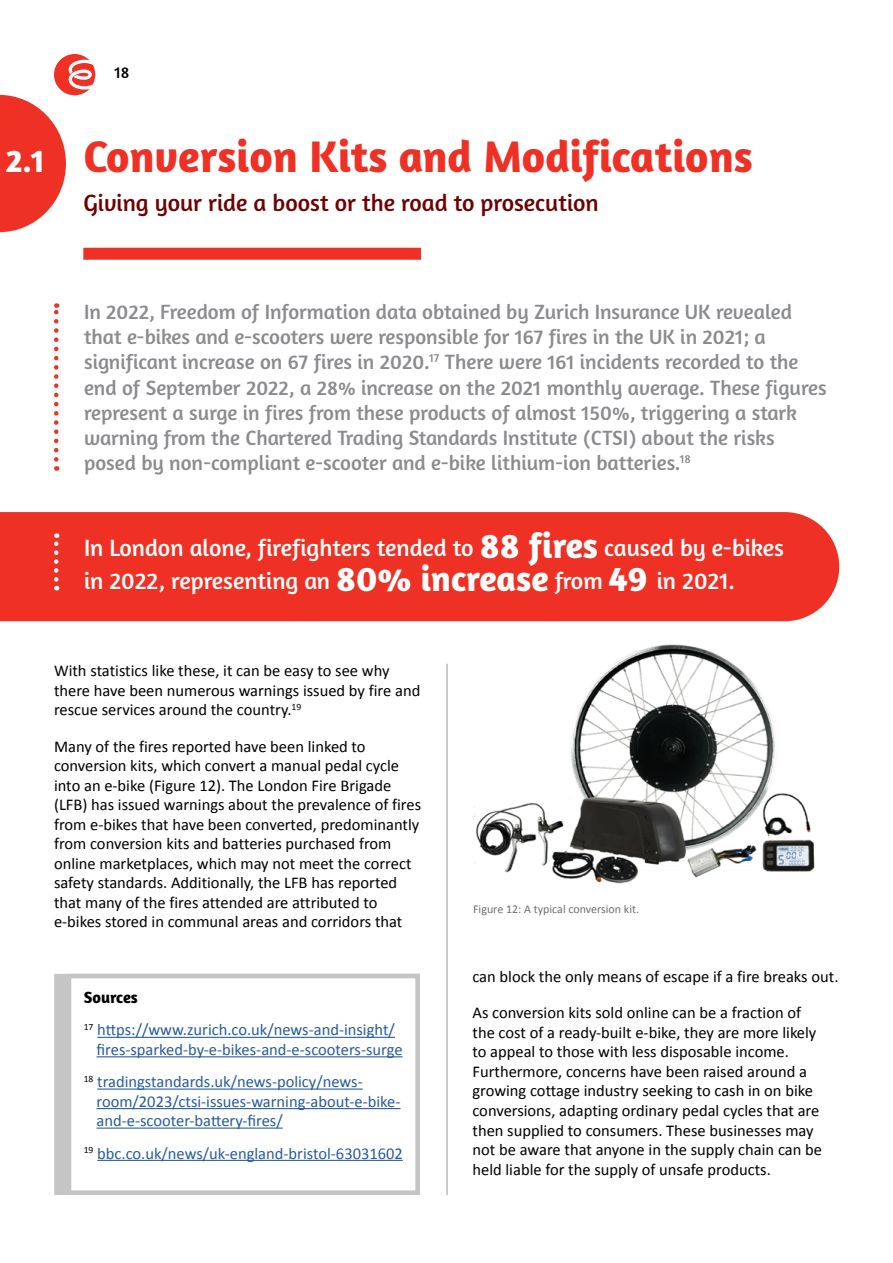
<style>
.page{position:relative;width:893px;height:1263px;background:#fff}
.page>*{position:absolute;margin:0;border:0;box-sizing:border-box;transform-origin:0 0}
.t1{font:700 45px "Amaranth";color:#ee3124}
.t2{font:700 33px "Amaranth";color:#fff}
.t3{font:24px/33px "Amaranth";color:#fff}
.t4{font:24px "Amaranth";color:#6f0000}
.t5{font:21px/25.2px "Amaranth";color:#8a8b8e}
.t6{font:16.5px/19.5px "Calibri";color:#000}
.t7{font:16.5px/19.5px "Calibri";color:#275b9b}
.t8{font:700 16.5px "Amaranth";color:#000}
.t9{font:16.5px "Amaranth";color:#000}
.t10{font:12px "Calibri";color:#6d6e71}
.s1{font-weight:700;font-size:36px}
</style>
<div class="page">
<div style="left:0;top:512px;width:839px;height:109px;background:#ee3124"></div>
<div style="left:54px;top:974px;width:366px;height:221px;background:#c5c5c6"></div>
<div style="left:67px;top:974px;width:353px;height:221px;background:#fff;border:4px solid #c5c5c6"></div>
<hr style="left:97px;top:1037px;width:298px;height:1px;background:#275b9b">
<hr style="left:97px;top:1056px;width:306px;height:1px;background:#275b9b">
<hr style="left:97px;top:1088px;width:266px;height:2px;background:#275b9b">
<hr style="left:97px;top:1108px;width:304px;height:1px;background:#275b9b">
<hr style="left:97px;top:1127px;width:186px;height:2px;background:#275b9b">
<hr style="left:97px;top:1160px;width:306px;height:1px;background:#275b9b">
<img style="left:473px;top:644px;width:342px;height:241px">
<svg style="left:54px;top:533px;width:4px;height:46px"></svg>
<hr style="left:447px;top:664px;width:1px;height:531px;background:#999a9c">
<svg style="left:54px;top:303px;width:4px;height:156px"></svg>
<div style="left:83px;top:248px;width:338px;height:12px;background:#ee3124"></div>
<svg style="left:0;top:54px;width:95px;height:178px"></svg>
<h2 class="t2" style="left:6px;top:139px;width:40px">2.1</h2>
<p class="t9" style="left:115px;top:63px;width:16px">18</p>
<h1 class="t1" style="left:83px;top:128px;width:671px">Conversion Kits and Modifications</h1>
<h3 class="t4" style="left:83px;top:189px;width:517px">Giving your ride a boost or the road to prosecution</h3>
<p class="t5" style="left:84px;top:299px;width:744px">In 2022, Freedom of Information data obtained by Zurich Insurance UK revealed that e-bikes and e-scooters were responsible for 167 fires in the UK in 2021; a significant increase on 67 fires in 2020.<sup>17</sup> There were 161 incidents recorded to the end of September 2022, a 28% increase on the 2021 monthly average. These figures represent a surge in fires from these products of almost 150%, triggering a stark warning from the Chartered Trading Standards Institute (CTSI) about the risks posed by non-compliant e-scooter and e-bike lithium-ion batteries.<sup>18</sup></p>
<h3 class="t3" style="left:84px;top:530px;width:701px">In London alone, firefighters tended to <span class="s1">88 fires</span> caused by e-bikes in 2022, representing an <span class="s1">80% increase</span> from <span class="s1">49</span> in 2021.</h3>
<p class="t6" style="left:54px;top:661px;width:368px">With statistics like these, it can be easy to see why there have been numerous warnings issued by fire and rescue services around the country.<sup>19</sup></p>
<p class="t6" style="left:54px;top:736px;width:369px">Many of the fires reported have been linked to conversion kits, which convert a manual pedal cycle into an e-bike (Figure 12). The London Fire Brigade (LFB) has issued warnings about the prevalence of fires from e-bikes that have been converted, predominantly from conversion kits and batteries purchased from online marketplaces, which may not meet the correct safety standards. Additionally, the LFB has reported that many of the fires attended are attributed to e-bikes stored in communal areas and corridors that</p>
<p class="t8" style="left:84px;top:987px;width:56px">Sources</p>
<p class="t7" style="left:97px;top:1020px;width:308px;text-indent:-13px"><sup>17</sup> https://www.zurich.co.uk/news-and-insight/ fires-sparked-by-e-bikes-and-e-scooters-surge</p>
<p class="t7" style="left:97px;top:1072px;width:306px;text-indent:-13px"><sup>18</sup> tradingstandards.uk/news-policy/news&shy;room/2023/ctsi-issues-warning-about-e-bike&shy;and-e-scooter-battery-fires/</p>
<p class="t7" style="left:84px;top:1143px;width:321px"><sup>19</sup> bbc.co.uk/news/uk-england-bristol-63031602</p>
<p class="t10" style="left:473px;top:901px;width:168px">Figure 12: A typical conversion kit.</p>
<p class="t6" style="left:472px;top:967px;width:367px">can block the only means of escape if a fire breaks out.</p>
<p class="t6" style="left:472px;top:1003px;width:351px">As conversion kits sold online can be a fraction of the cost of a ready-built e-bike, they are more likely to appeal to those with less disposable income.<br>Furthermore, concerns have been raised around a growing cottage industry seeking to cash in on bike conversions, adapting ordinary pedal cycles that are then supplied to consumers. These businesses may not be aware that anyone in the supply chain can be held liable for the supply of unsafe products.</p>
</div>
